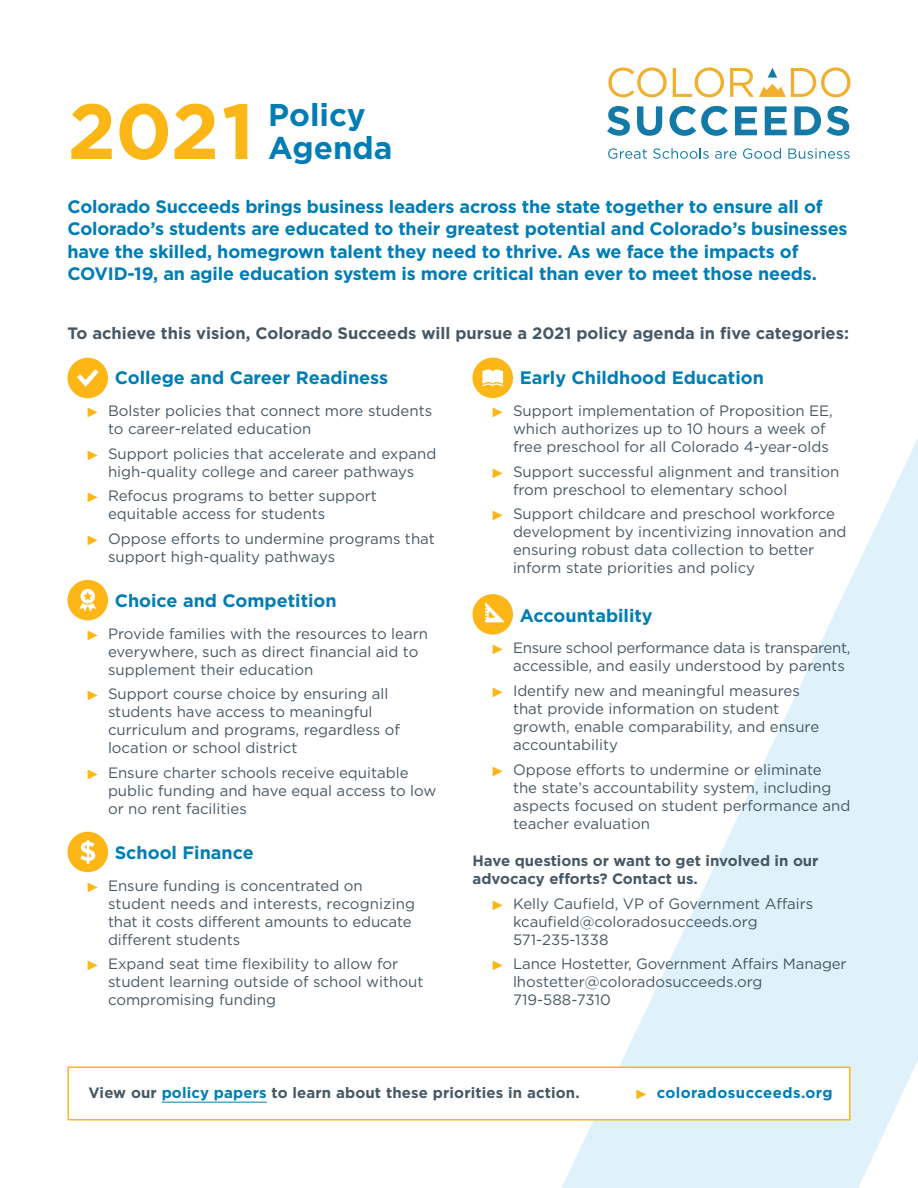
<style>
.page{position:relative;width:918px;height:1188px;background:#fff}
.page>*{position:absolute;margin:0;border:0;box-sizing:border-box;transform-origin:0 0}
.t1{font:700 78px "Gotham";color:#fcb615}
.t2{font:700 31.5px "Gotham";color:#007db5}
.t3{font:700 18px/22.5px "Gotham";letter-spacing:-.01em;color:#007db5}
.t4{font:700 16.5px "Gotham";color:#475865}
.t5{font:15px/18px "Gotham";color:#475865}
.t6{font:700 15px/18px "Gotham";color:#475865}
.t7{font:15px/18px "Gotham";letter-spacing:-.02em;color:#475865}
.t8{font:700 15px "Gotham";letter-spacing:.03em;color:#007db5}
.s1{font-family:"Carta";font-size:9px;color:#fcb615}
.s2{color:#007db5}
.s3{font-family:"Carta";font-weight:400;font-size:9px;color:#fcb615}
</style>
<div class="page">
<svg style="left:555px;top:67px;width:363px;height:1121px"></svg>
<svg style="left:608px;top:68px;width:59px;height:29px"></svg>
<svg style="left:673px;top:68px;width:51px;height:29px"></svg>
<svg style="left:608px;top:148px;width:39px;height:11px"></svg>
<svg style="left:653px;top:148px;width:56px;height:11px"></svg>
<svg style="left:715px;top:151px;width:22px;height:8px"></svg>
<svg style="left:743px;top:148px;width:38px;height:11px"></svg>
<svg style="left:788px;top:148px;width:62px;height:11px"></svg>
<svg style="left:607px;top:106px;width:23px;height:30px"></svg>
<svg style="left:637px;top:106px;width:25px;height:30px"></svg>
<svg style="left:670px;top:106px;width:58px;height:30px"></svg>
<svg style="left:735px;top:106px;width:22px;height:29px"></svg>
<svg style="left:765px;top:106px;width:22px;height:29px"></svg>
<svg style="left:794px;top:106px;width:55px;height:30px"></svg>
<svg style="left:730px;top:68px;width:120px;height:29px"></svg>
<div style="left:472px;top:358px;width:41px;height:40px;background:#fcb615;border-radius:50%"></div>
<svg style="left:482px;top:369px;width:21px;height:17px"></svg>
<div style="left:68px;top:832px;width:40px;height:40px;background:#fcb615;border-radius:50%"></div>
<svg style="left:80px;top:840px;width:15px;height:24px"></svg>
<div style="left:472px;top:594px;width:41px;height:41px;background:#fcb615;border-radius:50%"></div>
<svg style="left:485px;top:603px;width:19px;height:19px"></svg>
<div style="left:68px;top:580px;width:40px;height:40px;background:#fcb615;border-radius:50%"></div>
<svg style="left:79px;top:589px;width:17px;height:23px"></svg>
<div style="left:68px;top:358px;width:40px;height:40px;background:#fcb615;border-radius:50%"></div>
<svg style="left:72px;top:364px;width:31px;height:23px"></svg>
<div style="left:68px;top:1066px;width:782px;height:54px;background:#fff;border:2px solid #fcb615"></div>
<hr style="left:162px;top:1102px;width:105px;height:1px;background:#007db5">
<p class="t1" style="left:68px;top:86px;width:189px">2021</p>
<p class="t2" style="left:268px;top:97px;width:99px">Policy</p>
<p class="t2" style="left:268px;top:130px;width:126px">Agenda</p>
<p class="t3" style="left:68px;top:194px;width:782px">Colorado Succeeds brings business leaders across the state together to ensure all of Colorado’s students are educated to their greatest potential and Colorado’s businesses have the skilled, homegrown talent they need to thrive. As we face the impacts of COVID-19, an agile education system is more critical than ever to meet those needs.</p>
<p class="t4" style="left:68px;top:324px;width:783px">To achieve this vision, Colorado Succeeds will pursue a 2021 policy agenda in five categories:</p>
<p class="t3" style="left:115px;top:366px;width:275px">College and Career Readiness</p>
<p class="t5" style="left:108px;top:401px;width:326px;text-indent:-20px"><span class="s1">¼</span> Bolster policies that connect more students to career-related education</p>
<p class="t5" style="left:88px;top:444px;width:350px;text-align:center"><span class="s1">¼</span> Support policies that accelerate and expand high-quality college and career pathways</p>
<p class="t5" style="left:108px;top:487px;width:271px;text-indent:-20px"><span class="s1">¼</span> Refocus programs to better support equitable access for students</p>
<p class="t5" style="left:108px;top:530px;width:328px;text-indent:-20px"><span class="s1">¼</span> Oppose efforts to undermine programs that support high-quality pathways</p>
<p class="t3" style="left:115px;top:589px;width:224px">Choice and Competition</p>
<p class="t5" style="left:108px;top:624px;width:322px;text-indent:-20px"><span class="s1">¼</span> Provide families with the resources to learn everywhere, such as direct financial aid to supplement their education</p>
<p class="t5" style="left:108px;top:685px;width:293px;text-indent:-20px"><span class="s1">¼</span> Support course choice by ensuring all students have access to meaningful curriculum and programs, regardless of location or school district</p>
<p class="t5" style="left:108px;top:764px;width:330px;text-indent:-20px"><span class="s1">¼</span> Ensure charter schools receive equitable public funding and have equal access to low or no rent facilities</p>
<p class="t3" style="left:115px;top:841px;width:141px">School Finance</p>
<p class="t5" style="left:108px;top:876px;width:309px;text-indent:-20px"><span class="s1">¼</span> Ensure funding is concentrated on student needs and interests, recognizing that it costs different amounts to educate different students</p>
<p class="t5" style="left:108px;top:955px;width:317px;text-indent:-20px"><span class="s1">¼</span> Expand seat time flexibility to allow for student learning outside of school without compromising funding</p>
<p class="t3" style="left:520px;top:366px;width:246px">Early Childhood Education</p>
<p class="t5" style="left:513px;top:401px;width:321px;text-indent:-20px"><span class="s1">¼</span> Support implementation of Proposition EE, which authorizes up to 10 hours a week of free preschool for all Colorado 4-year-olds</p>
<p class="t5" style="left:513px;top:462px;width:328px;text-indent:-20px"><span class="s1">¼</span> Support successful alignment and transition from preschool to elementary school</p>
<p class="t5" style="left:513px;top:505px;width:335px;text-indent:-20px"><span class="s1">¼</span> Support childcare and preschool workforce development by incentivizing innovation and ensuring robust data collection to better inform state priorities and policy</p>
<p class="t3" style="left:520px;top:604px;width:135px">Accountability</p>
<p class="t7" style="left:513px;top:639px;width:339px;text-indent:-20px"><span class="s1">¼</span> Ensure school performance data is transparent, accessible, and easily understood by parents</p>
<p class="t5" style="left:513px;top:682px;width:308px;text-indent:-20px"><span class="s1">¼</span> Identify new and meaningful measures that provide information on student growth, enable comparability, and ensure accountability</p>
<p class="t5" style="left:513px;top:760px;width:339px;text-indent:-20px"><span class="s1">¼</span> Oppose efforts to undermine or eliminate<br>the state’s accountability system, including aspects focused on student performance and teacher evaluation</p>
<p class="t6" style="left:472px;top:851px;width:348px">Have questions or want to get involved in our advocacy efforts? Contact us.</p>
<p class="t5" style="left:513px;top:894px;width:302px;text-indent:-20px"><span class="s1">¼</span> Kelly Caufield, VP of Government Affairs kcaufield@coloradosucceeds.org<br>571-235-1338</p>
<p class="t5" style="left:513px;top:955px;width:335px;text-indent:-20px"><span class="s1">¼</span> Lance Hostetter, Government Affairs Manager lhostetter@coloradosucceeds.org<br>719-588-7310</p>
<p class="t6" style="left:89px;top:1083px;width:493px">View our <span class="s2">policy papers</span> to learn about these priorities in action.</p>
<p class="t8" style="left:636px;top:1084px;width:198px"><span class="s3">¼</span> coloradosucceeds.org</p>
</div>
